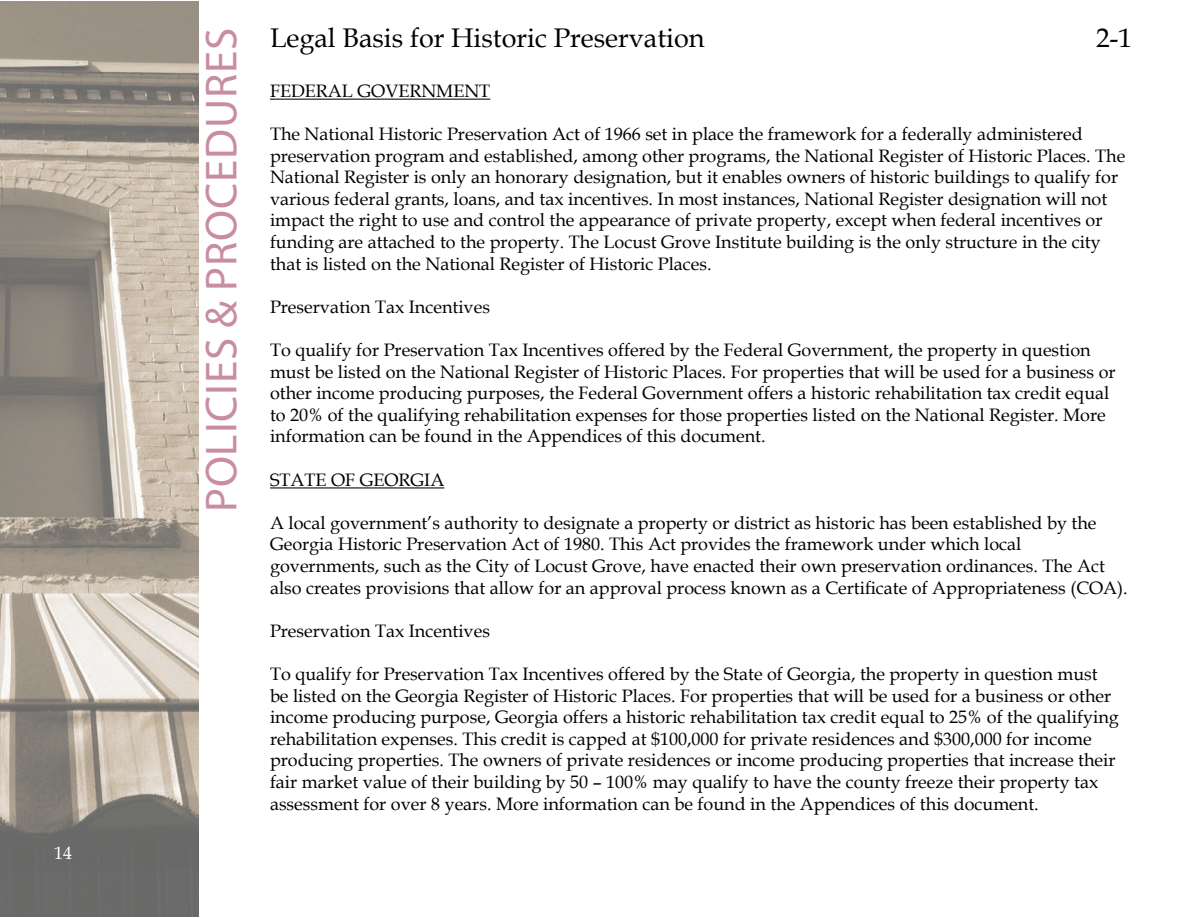
<style>
.page{position:relative;width:1188px;height:918px;background:#fff}
.page>*{position:absolute;margin:0;border:0;box-sizing:border-box;transform-origin:0 0}
.t1{font:45px "Myriad Pro";letter-spacing:.02em;color:#c98da1}
.t2{font:27px "Book Antiqua";color:#000}
.t3{font:18px/21.6px "Book Antiqua";color:#000}
.t4{font:18px "Book Antiqua";color:#fff}
</style>
<div class="page">
<img style="left:1px;top:1px;width:197px;height:915px">
<hr style="left:270px;top:99px;width:220px;height:1px;background:#000">
<hr style="left:270px;top:487px;width:174px;height:1px;background:#000">
<p class="t4" style="left:54px;top:840px;width:19px">14</p>
<h1 class="t1" style="left:194px;top:512px;width:486px;rotate:-90deg">POLICIES &amp; PROCEDURES</h1>
<p class="t2" style="left:270px;top:19px;width:436px">Legal Basis for Historic Preservation</p>
<p class="t2" style="left:1096px;top:19px;width:37px">2-1</p>
<p class="t3" style="left:270px;top:79px;width:222px">FEDERAL GOVERNMENT</p>
<p class="t3" style="left:270px;top:123px;width:857px">The National Historic Preservation Act of 1966 set in place the framework for a federally administered preservation program and established, among other programs, the National Register of Historic Places. The National Register is only an honorary designation, but it enables owners of historic buildings to qualify for various federal grants, loans, and tax incentives. In most instances, National Register designation will not impact the right to use and control the appearance of private property, except when federal incentives or funding are attached to the property. The Locust Grove Institute building is the only structure in the city that is listed on the National Register of Historic Places.</p>
<p class="t3" style="left:270px;top:295px;width:222px">Preservation Tax Incentives</p>
<p class="t3" style="left:270px;top:339px;width:847px">To qualify for Preservation Tax Incentives offered by the Federal Government, the property in question must be listed on the National Register of Historic Places. For properties that will be used for a business or other income producing purposes, the Federal Government offers a historic rehabilitation tax credit equal to 20% of the qualifying rehabilitation expenses for those properties listed on the National Register. More information can be found in the Appendices of this document.</p>
<p class="t3" style="left:270px;top:468px;width:176px">STATE OF GEORGIA</p>
<p class="t3" style="left:270px;top:511px;width:828px">A local government’s authority to designate a property or district as historic has been established by the<br>Georgia Historic Preservation Act of 1980. This Act provides the framework under which local</p>
<p class="t3" style="left:270px;top:555px;width:859px">governments, such as the City of Locust Grove, have enacted their own preservation ordinances. The Act also creates provisions that allow for an approval process known as a Certificate of Appropriateness (COA).</p>
<p class="t3" style="left:270px;top:619px;width:222px">Preservation Tax Incentives</p>
<p class="t3" style="left:270px;top:663px;width:850px">To qualify for Preservation Tax Incentives offered by the State of Georgia, the property in question must be listed on the Georgia Register of Historic Places. For properties that will be used for a business or other income producing purpose, Georgia offers a historic rehabilitation tax credit equal to 25% of the qualifying rehabilitation expenses. This credit is capped at $100,000 for private residences and $300,000 for income</p>
<p class="t3" style="left:270px;top:749px;width:847px">producing properties. The owners of private residences or income producing properties that increase their fair market value of their building by 50 – 100% may qualify to have the county freeze their property tax</p>
<p class="t3" style="left:270px;top:792px;width:770px">assessment for over 8 years. More information can be found in the Appendices of this document.</p>
</div>
